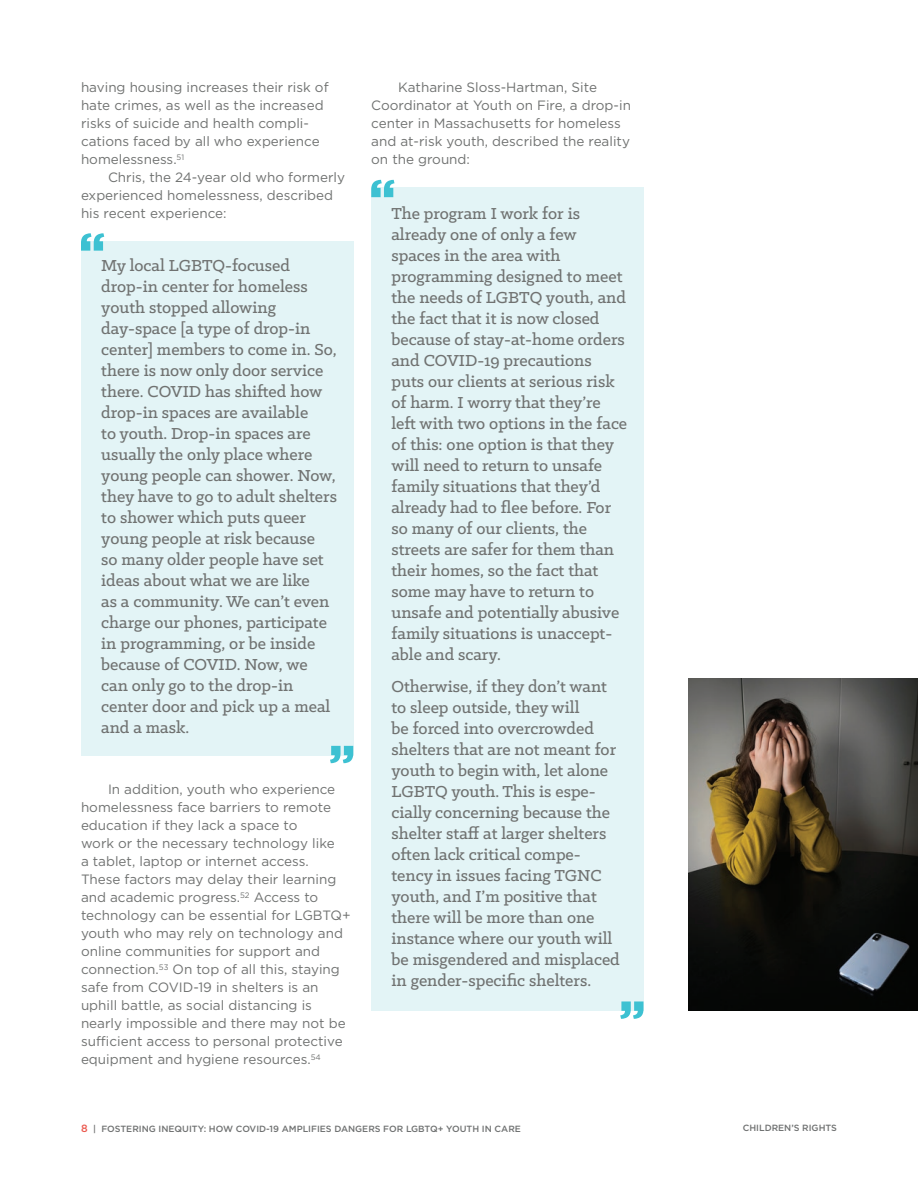
<style>
.page{position:relative;width:918px;height:1188px;background:#fff}
.page>*{position:absolute;margin:0;border:0;box-sizing:border-box;transform-origin:0 0}
.t1{font:500 18px/21px "Klinic Slab";color:#707271}
.t2{font:13.5px/18px "Gotham";color:#707271}
.t3{font:500 9px "Gotham";color:#6f7171}
.s1{font-size:10.5px;color:#eb594f}
</style>
<div class="page">
<div style="left:371px;top:188px;width:273px;height:823px;background:#e3f4f6"></div>
<img style="left:688px;top:678px;width:230px;height:333px">
<svg style="left:371px;top:180px;width:23px;height:17px"></svg>
<div style="left:81px;top:241px;width:272px;height:514px;background:#e3f4f6"></div>
<svg style="left:81px;top:233px;width:23px;height:18px"></svg>
<svg style="left:330px;top:746px;width:23px;height:17px"></svg>
<svg style="left:620px;top:1001px;width:24px;height:18px"></svg>
<p class="t2" style="left:81px;top:78px;width:249px">having housing increases their risk of hate crimes, as well as the increased risks of suicide and health compli&shy;cations faced by all who experience homelessness.<sup>51</sup></p>
<p class="t2" style="left:81px;top:168px;width:266px;text-indent:27px">Chris, the 24-year old who formerly experienced homelessness, described his recent experience:</p>
<p class="t1" style="left:101px;top:254px;width:237px">My local LGBTQ-focused drop-in center for homeless youth stopped allowing day-space [a type of drop-in center] members to come in. So, there is now only door service there. COVID has shifted how drop-in spaces are available<br>to youth. Drop-in spaces are usually the only place where young people can shower. Now, they have to go to adult shelters to shower which puts queer young people at risk because<br>so many older people have set ideas about what we are like<br>as a community. We can’t even charge our phones, participate in programming, or be inside because of COVID. Now, we can only go to the drop-in center door and pick up a meal and a mask.</p>
<p class="t2" style="left:81px;top:780px;width:271px;text-indent:27px">In addition, youth who experience homelessness face barriers to remote education if they lack a space to<br>work or the necessary technology like<br>a tablet, laptop or internet access.<br>These factors may delay their learning and academic progress.<sup>52</sup> Access to technology can be essential for LGBTQ+ youth who may rely on technology and online communities for support and connection.<sup>53</sup> On top of all this, staying safe from COVID-19 in shelters is an uphill battle, as social distancing is nearly impossible and there may not be sufficient access to personal protective equipment and hygiene resources.<sup>54</sup></p>
<p class="t2" style="left:371px;top:78px;width:261px;text-indent:27px">Katharine Sloss-Hartman, Site<br>Coordinator at Youth on Fire, a drop-in center in Massachusetts for homeless and at-risk youth, described the reality on the ground:</p>
<p class="t1" style="left:392px;top:203px;width:237px">The program I work for is already one of only a few spaces in the area with programming designed to meet the needs of LGBTQ youth, and the fact that it is now closed because of stay-at-home orders and COVID-19 precautions puts our clients at serious risk of harm. I worry that they’re left with two options in the face of this: one option is that they will need to return to unsafe family situations that they’d already had to flee before. For so many of our clients, the streets are safer for them than their homes, so the fact that some may have to return to unsafe and potentially abusive family situations is unaccept&shy;able and scary.</p>
<p class="t1" style="left:392px;top:676px;width:230px">Otherwise, if they don’t want to sleep outside, they will<br>be forced into overcrowded shelters that are not meant for youth to begin with, let alone<br>LGBTQ youth. This is espe&shy;cially concerning because the shelter staff at larger shelters often lack critical compe&shy;tency in issues facing TGNC youth, and I’m positive that there will be more than one instance where our youth will be misgendered and misplaced in gender-specific shelters.</p>
<p class="t3" style="left:81px;top:1123px;width:441px"><span class="s1">8</span> | FOSTERING INEQUITY: HOW COVID-19 AMPLIFIES DANGERS FOR LGBTQ+ YOUTH IN CARE</p>
<p class="t3" style="left:743px;top:1123px;width:96px">CHILDREN’S RIGHTS</p>
</div>
